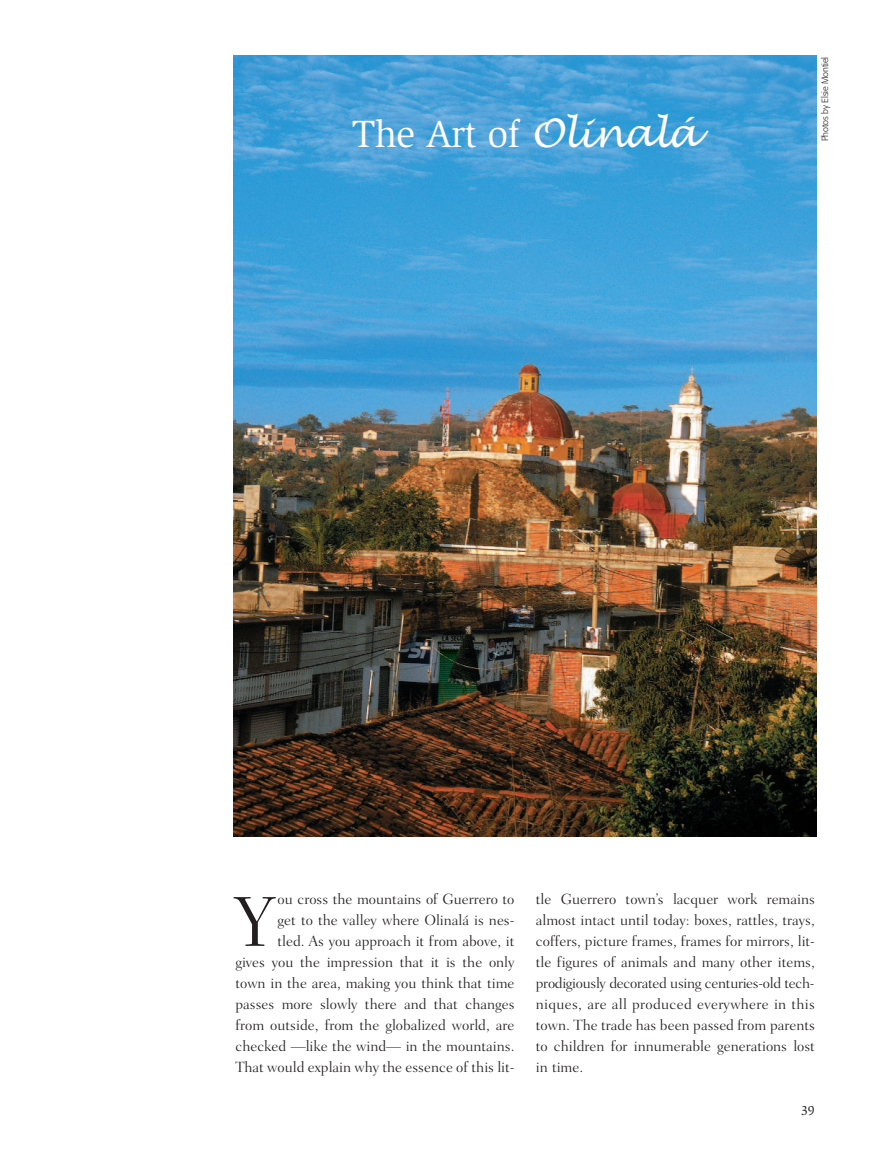
<style>
.page{position:relative;width:893px;height:1149px;background:#fff}
.page>*{position:absolute;margin:0;border:0;box-sizing:border-box;transform-origin:0 0}
.t1{font:300 71.85px "Fairfield LH";color:#231f20}
.t2{font:39px "Slimbach";letter-spacing:-.025em;color:#fff}
.t3{font:300 15px/21px "Fairfield LH";color:#231f20;text-align:right}
.t4{font:13.5px "Slimbach";color:#231f20}
.t5{font:300 9px "Formata";letter-spacing:-.015em;color:#231f20}
.s1{font-family:"Lucida Handwriting";font-style:italic}
</style>
<div class="page">
<img style="left:234px;top:55px;width:582px;height:780px">
<h2 class="t2" style="left:352px;top:119px;width:348px">The Art of <span class="s1">Olinalá</span></h2>
<p class="t5" style="left:821px;top:141px;width:86px;rotate:-90deg">Photos by Elsie Montiel</p>
<p class="t3" style="left:235px;top:889px;width:281px">ou cross the mountains of Guerrero to<br>get to the valley where Olinalá is nes-<br>tled. As you approach it from above, it<br>gives you the impression that it is the only town in the area, making you think that time passes more slowly there and that changes from outside, from the globalized world, are checked —like the wind— in the mountains.<br>That would explain why the essence of this lit-</p>
<p class="t3" style="left:536px;top:889px;width:281px;text-align:justify">tle Guerrero town’s lacquer work remains almost intact until today: boxes, rattles, trays, coffers, picture frames, frames for mirrors, lit&shy;tle figures of animals and many other items, prodigiously decorated using centuries-old tech&shy;niques, are all produced everywhere in this town. The trade has been passed from parents to children for innumerable generations lost in time.</p>
<p class="t4" style="left:801px;top:1104px;width:15px">39</p>
<h1 class="t1" style="left:235px;top:893px;width:40px">Y</h1>
</div>
